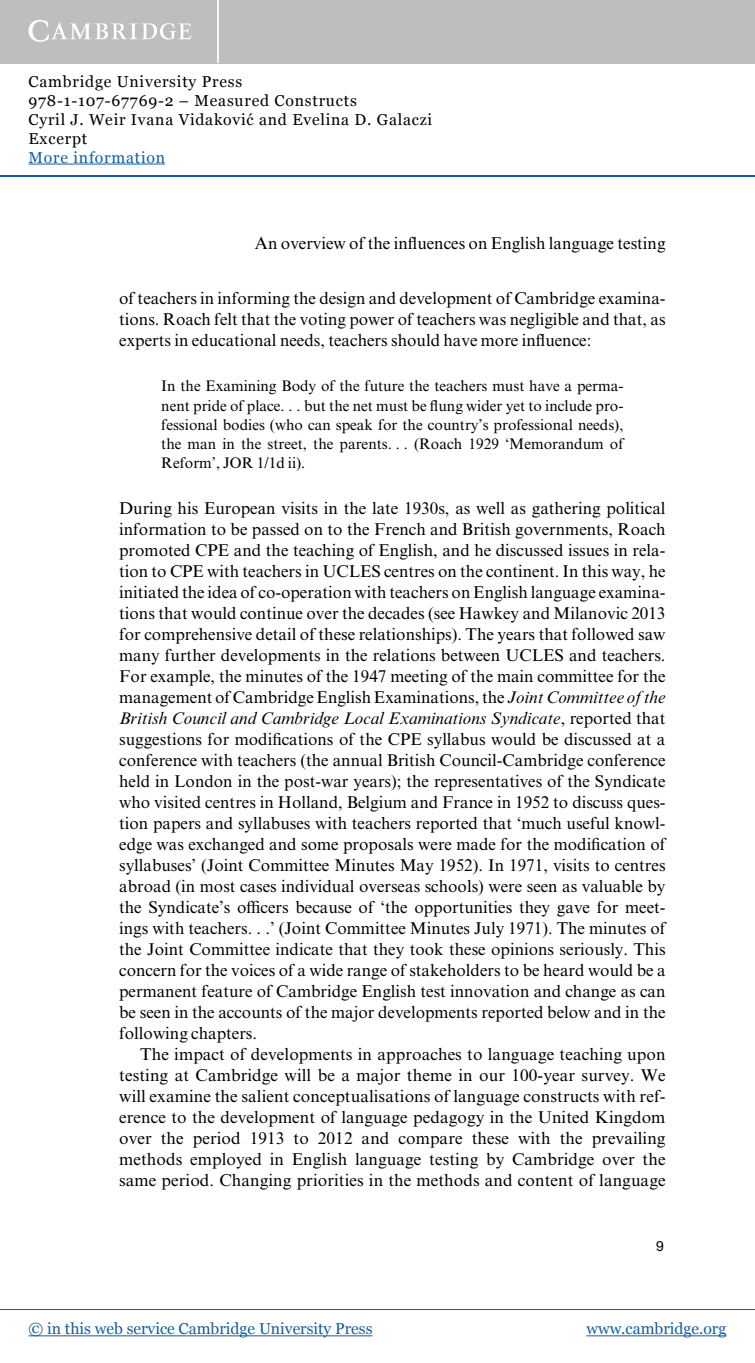
<style>
.page{position:relative;width:755px;height:1363px;background:#fff}
.page>*{position:absolute;margin:0;border:0;box-sizing:border-box;transform-origin:0 0}
.t1{font:17.15px/21px "Times NRMT Pro";color:#000;text-align:justify}
.t2{font:15.75px/18.7px "Georgia";letter-spacing:.05em;color:#000}
.t3{font:15.75px "Georgia";color:#105ea3}
.t4{font:15.75px "Georgia";letter-spacing:.05em;color:#105ea3}
.t5{font:15.4px/19.2px "Times NRMT Pro";color:#000;text-align:justify}
.t6{font:14px "Helvetica Neue LT Std";color:#000}
.s1{font-style:italic}
</style>
<div class="page">
<div style="left:0;top:0;width:754px;height:63px;background:#bcbebf"></div>
<hr style="left:217px;top:0;width:2px;height:63px;background:#fff">
<svg style="left:29px;top:20px;width:162px;height:22px"></svg>
<hr style="left:29px;top:164px;width:136px;height:1px;background:#105ea3">
<hr style="left:0;top:175px;width:754px;height:2px;background:#105ea3">
<hr style="left:0;top:1308px;width:754px;height:1px;background:#105ea3">
<hr style="left:29px;top:1335px;width:343px;height:1px;background:#105ea3">
<hr style="left:586px;top:1335px;width:139px;height:1px;background:#105ea3">
<p class="t2" style="left:29px;top:73px;width:405px">Cambridge University Press<br>978-1-107-67769-2 – Measured Constructs<br>Cyril J. Weir Ivana Vidaković and Evelina D. Galaczi<br>Excerpt</p>
<p class="t4" style="left:29px;top:148px;width:138px">More information</p>
<p class="t1" style="left:255px;top:233px;width:412px">An overview of the influences on English language testing</p>
<p class="t1" style="left:119px;top:288px;width:547px">of teachers in informing the design and development of Cambridge examina&shy;tions. Roach felt that the voting power of teachers was negligible and that, as experts in educational needs, teachers should have more influence:</p>
<p class="t5" style="left:161px;top:377px;width:463px">In the Examining Body of the future the teachers must have a perma&shy;nent pride of place. . . but the net must be flung wider yet to include pro&shy;fessional bodies (who can speak for the country’s professional needs), the man in the street, the parents. . . (Roach 1929 ‘Memorandum of Reform’, JOR 1/1d ii).</p>
<p class="t1" style="left:119px;top:498px;width:547px">During his European visits in the late 1930s, as well as gathering political information to be passed on to the French and British governments, Roach promoted CPE and the teaching of English, and he discussed issues in rela&shy;tion to CPE with teachers in UCLES centres on the continent. In this way, he initiated the idea of co- operation with teachers on English language examina&shy;tions that would continue over the decades (see Hawkey and Milanovic 2013 for comprehensive detail of these relationships). The years that followed saw many further developments in the relations between UCLES and teachers.<br>For example, the minutes of the 1947 meeting of the main committee for the management of Cambridge English Examinations, the <span class="s1">Joint Committee of the British Council and Cambridge Local Examinations Syndicate</span>, reported that suggestions for modifications of the CPE syllabus would be discussed at a conference with teachers (the annual British Council- Cambridge conference held in London in the post-war years); the representatives of the Syndicate who visited centres in Holland, Belgium and France in 1952 to discuss ques&shy;tion papers and syllabuses with teachers reported that ‘much useful knowl&shy;edge was exchanged and some proposals were made for the modification of syllabuses’ (Joint Committee Minutes May 1952). In 1971, visits to centres abroad (in most cases individual overseas schools) were seen as valuable by the Syndicate’s officers because of ‘the opportunities they gave for meet&shy;ings with teachers. . .’ (Joint Committee Minutes July 1971). The minutes of the Joint Committee indicate that they took these opinions seriously. This concern for the voices of a wide range of stakeholders to be heard would be a permanent feature of Cambridge English test innovation and change as can be seen in the accounts of the major developments reported below and in the following chapters.</p>
<p class="t1" style="left:119px;top:1044px;width:547px;text-indent:21px">The impact of developments in approaches to language teaching upon testing at Cambridge will be a major theme in our 100- year survey. We will examine the salient conceptualisations of language constructs with ref&shy;erence to the development of language pedagogy in the United Kingdom over the period 1913 to 2012 and compare these with the prevailing methods employed in English language testing by Cambridge over the same period. Changing priorities in the methods and content of language</p>
<p class="t6" style="left:655px;top:1237px;width:9px">9</p>
<p class="t3" style="left:29px;top:1319px;width:345px">© in this web service Cambridge University Press</p>
<p class="t3" style="left:586px;top:1319px;width:141px">www.cambridge.org</p>
</div>
